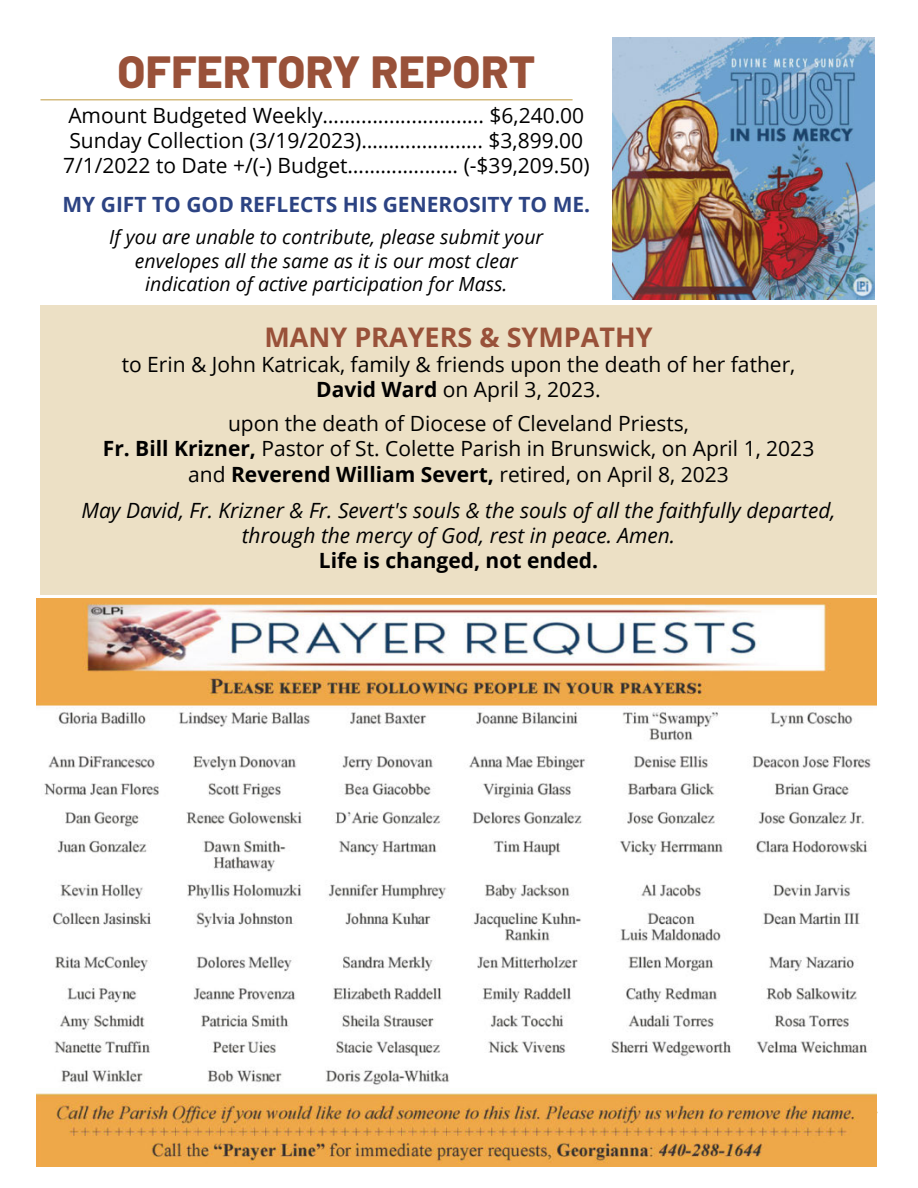
<style>
.page{position:relative;width:918px;height:1188px;background:#fff}
.page>*{position:absolute;margin:0;border:0;box-sizing:border-box;transform-origin:0 0}
.Page_Title_-_Left{font:800 45px "Barlow";letter-spacing:.01em;color:#995139}
.Body_Text{font:700 27px "Pkrhbq Open Sans";color:#995139}
.Body_Text-2{font:21px "Xmtlsy Open Sans";color:#000}
.Body_Text-3{font:italic 21px "Open Sans";color:#000}
.Body_Text-4{font:700 21px "Qcssyd Open Sans";color:#000}
.Body_Text-5{font:21px "Dxqgnn Open Sans";color:#000}
.Body_Text-6{font:700 21px "Qcssyd Open Sans";color:#2c4383}
.Body_Text-7{font:italic 19.5px "Open Sans";color:#000}
.s1{font-family:"Qcssyd Open Sans";font-weight:700}
.s2{font-family:"Dxqgnn Open Sans";font-weight:400}
.s3{font-family:"Xmtlsy Open Sans";font-weight:400}
</style>
<div class="page">
<div style="left:40px;top:306px;width:837px;height:289px;background:#ece0c5"></div>
<img style="left:612px;top:37px;width:263px;height:263px">
<hr style="left:40px;top:99px;width:533px;height:2px;background:#d4bb7d">
<img style="left:37px;top:599px;width:840px;height:567px">
<p class="Page_Title_-_Left" style="left:117px;top:38px;width:420px">OFFERTORY REPORT</p>
<p class="Body_Text-2" style="left:68px;top:101px;width:517px">Amount Budgeted Weekly……....................... $6,240.00</p>
<p class="Body_Text-2" style="left:69px;top:126px;width:515px">Sunday Collection (3/19/2023)………..…........ $3,899.00</p>
<p class="Body_Text-2" style="left:63px;top:151px;width:528px">7/1/2022 to Date +/(-) Budget…………........ (-$39,209.50)</p>
<p class="Body_Text-6" style="left:62px;top:190px;width:529px">MY GIFT TO GOD REFLECTS HIS GENEROSITY TO ME.</p>
<p class="Body_Text-7" style="left:109px;top:224px;width:436px">If you are unable to contribute, please submit your</p>
<p class="Body_Text-7" style="left:135px;top:247px;width:384px">envelopes all the same as it is our most clear</p>
<p class="Body_Text-7" style="left:145px;top:271px;width:364px">indication of active participation for Mass.</p>
<p class="Body_Text" style="left:264px;top:318px;width:390px">MANY PRAYERS &amp; SYMPATHY</p>
<p class="Body_Text-2" style="left:122px;top:350px;width:675px">to Erin &amp; John Katricak, family &amp; friends upon the death of her father,</p>
<p class="Body_Text-2" style="left:316px;top:375px;width:286px"><span class="s1">David Ward</span> on April 3, 2023.</p>
<p class="Body_Text-5" style="left:228px;top:409px;width:463px">upon the death of Diocese of Cleveland Priests,</p>
<p class="Body_Text-2" style="left:103px;top:434px;width:713px"><span class="s1">Fr. Bill Krizner,</span> Pastor of St. Colette Parish in Brunswick, on April 1, 2023</p>
<p class="Body_Text-4" style="left:188px;top:459px;width:542px"><span class="s2">and</span> Reverend William Severt, <span class="s2">retired,</span> <span class="s3">on April 8, 2023</span></p>
<p class="Body_Text-3" style="left:81px;top:496px;width:756px">May David, Fr. Krizner &amp; Fr. Severt's souls &amp; the souls of all the faithfully departed,</p>
<p class="Body_Text-3" style="left:242px;top:521px;width:435px">through the mercy of God, rest in peace. Amen.</p>
<p class="Body_Text-4" style="left:319px;top:546px;width:281px">Life is changed, not ended.</p>
</div>
